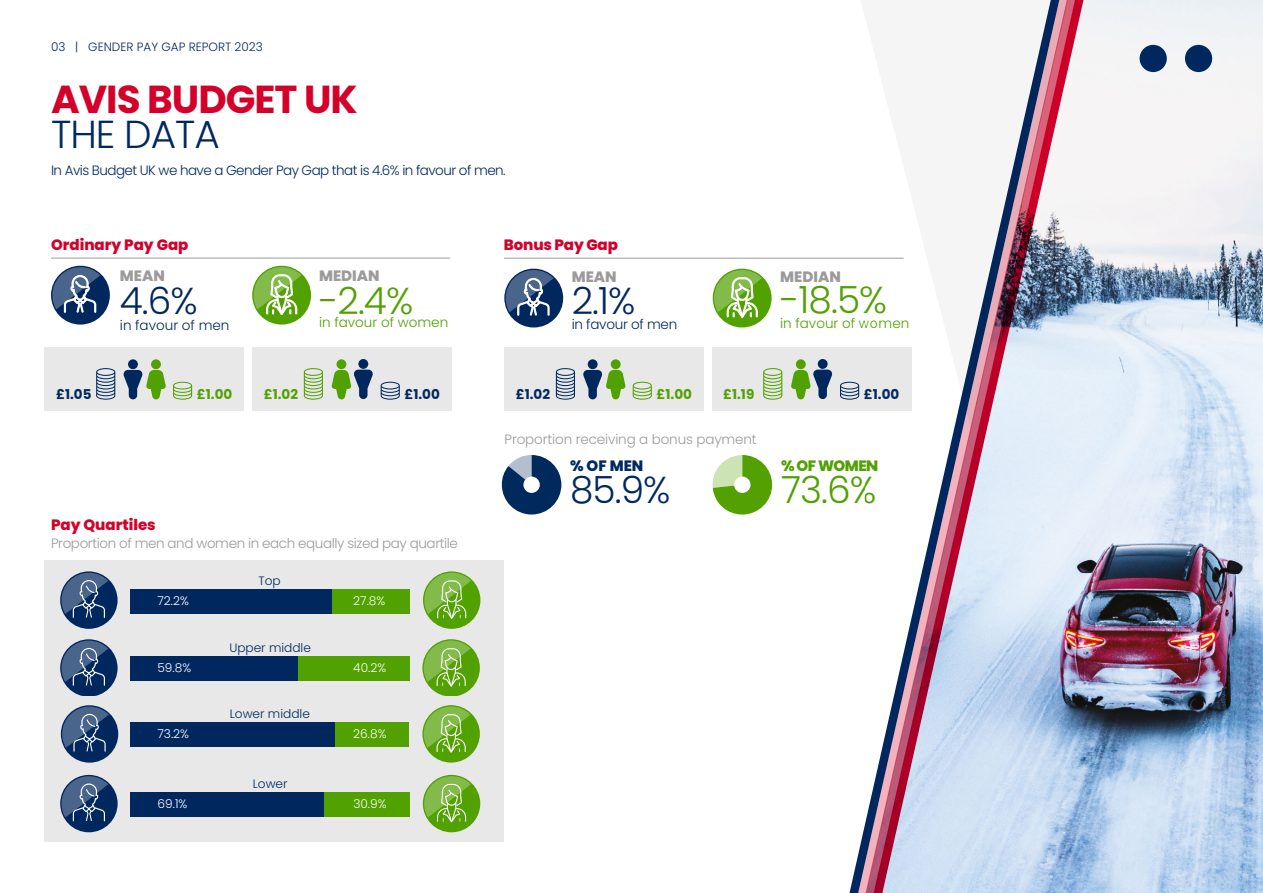
<style>
.page{position:relative;width:1263px;height:893px;background:#fff}
.page>*{position:absolute;margin:0;border:0;box-sizing:border-box;transform-origin:0 0}
.t1{font:700 39px "Poppins";letter-spacing:-.025em;color:#d4002a}
.t2{font:300 39px "Poppins";letter-spacing:-.025em;color:#00285f}
.t3{font:300 37.5px "Poppins";color:#51a101}
.t4{font:300 37.5px "Poppins";color:#00285f}
.t5{font:800 15px "Poppins";color:#d4002a}
.t6{font:800 15px "Poppins";color:#9c9b9b}
.t7{font:800 15px "Poppins";letter-spacing:-.035em;color:#51a101}
.t8{font:800 15px "Poppins";color:#00285f}
.t9{font:300 13.5px "Poppins";letter-spacing:-.04em;color:#00285f}
.t10{font:300 13.5px "Poppins";letter-spacing:-.03em;color:#9c9b9b}
.t11{font:300 13.5px "Poppins";letter-spacing:-.01em;color:#9c9b9b}
.t12{font:300 13.5px "Poppins";color:#51a101}
.t13{font:700 13.5px "Poppins";color:#00285f}
.t14{font:700 13.5px "Poppins";color:#51a101}
.t15{font:300 13.5px "Poppins";letter-spacing:-.02em;color:#00285f}
.t16{font:300 13.5px "Poppins";color:#00285f}
.t17{font:300 12.15px "Poppins";color:#fff}
.t18{font:300 12.15px "Poppins";color:#00285f}
.t19{font:300 12px "Poppins";color:#00285f}
</style>
<div class="page">
<div style="left:45px;top:560px;width:459px;height:282px;background:#e8e8e8"></div>
<div style="left:504px;top:269px;width:59px;height:58px;background:#00285f;border-radius:50%"></div>
<svg style="left:506px;top:270px;width:48px;height:46px"></svg>
<img style="left:1083px;top:0;width:180px;height:893px">
<hr style="left:51px;top:258px;width:399px;height:1px;background:#9c9b9b">
<hr style="left:504px;top:258px;width:400px;height:1px;background:#9c9b9b">
<div style="left:252px;top:266px;width:59px;height:59px;background:#51a101;border-radius:50%"></div>
<svg style="left:254px;top:267px;width:47px;height:48px"></svg>
<div style="left:713px;top:269px;width:58px;height:58px;background:#51a101;border-radius:50%"></div>
<svg style="left:714px;top:270px;width:48px;height:48px"></svg>
<div style="left:51px;top:266px;width:59px;height:59px;background:#00285f;border-radius:50%"></div>
<svg style="left:52px;top:267px;width:48px;height:46px"></svg>
<div style="left:1185px;top:45px;width:27px;height:27px;background:#00285f;border-radius:50%"></div>
<div style="left:1139px;top:45px;width:28px;height:27px;background:#00285f;border-radius:50%"></div>
<svg style="left:712px;top:455px;width:60px;height:59px"></svg>
<svg style="left:502px;top:455px;width:59px;height:59px"></svg>
<svg style="left:866px;top:257px;width:8px;height:636px"></svg>
<svg style="left:874px;top:0;width:209px;height:893px"></svg>
<div style="left:323px;top:792px;width:87px;height:25px;background:#51a101"></div>
<div style="left:130px;top:792px;width:193px;height:25px;background:#00285f"></div>
<div style="left:60px;top:775px;width:58px;height:57px;background:#00285f;border-radius:50%"></div>
<svg style="left:62px;top:776px;width:46px;height:45px"></svg>
<div style="left:423px;top:775px;width:57px;height:57px;background:#51a101;border-radius:50%"></div>
<svg style="left:424px;top:776px;width:47px;height:46px"></svg>
<div style="left:61px;top:705px;width:57px;height:58px;background:#00285f;border-radius:50%"></div>
<svg style="left:62px;top:707px;width:47px;height:45px"></svg>
<div style="left:422px;top:705px;width:58px;height:58px;background:#51a101;border-radius:50%"></div>
<svg style="left:424px;top:706px;width:46px;height:46px"></svg>
<div style="left:334px;top:722px;width:75px;height:24px;background:#51a101"></div>
<div style="left:130px;top:722px;width:204px;height:24px;background:#00285f"></div>
<div style="left:297px;top:656px;width:112px;height:25px;background:#51a101"></div>
<div style="left:130px;top:656px;width:167px;height:25px;background:#00285f"></div>
<div style="left:60px;top:639px;width:58px;height:57px;background:#00285f;border-radius:50%"></div>
<svg style="left:61px;top:641px;width:47px;height:45px"></svg>
<div style="left:422px;top:639px;width:58px;height:57px;background:#51a101;border-radius:50%"></div>
<svg style="left:424px;top:641px;width:46px;height:45px"></svg>
<div style="left:332px;top:589px;width:78px;height:25px;background:#51a101"></div>
<div style="left:130px;top:589px;width:202px;height:25px;background:#00285f"></div>
<div style="left:60px;top:571px;width:58px;height:58px;background:#00285f;border-radius:50%"></div>
<svg style="left:61px;top:573px;width:47px;height:45px"></svg>
<div style="left:423px;top:571px;width:57px;height:58px;background:#51a101;border-radius:50%"></div>
<svg style="left:424px;top:573px;width:47px;height:46px"></svg>
<div style="left:45px;top:347px;width:199px;height:64px;background:#e8e8e8"></div>
<svg style="left:173px;top:382px;width:19px;height:18px"></svg>
<div style="left:151px;top:359px;width:10px;height:10px;background:#51a101;border-radius:50%"></div>
<div style="left:128px;top:359px;width:10px;height:10px;background:#00285f;border-radius:50%"></div>
<svg style="left:123px;top:370px;width:43px;height:29px"></svg>
<svg style="left:96px;top:368px;width:19px;height:32px"></svg>
<div style="left:504px;top:347px;width:200px;height:64px;background:#e8e8e8"></div>
<svg style="left:633px;top:382px;width:19px;height:18px"></svg>
<div style="left:611px;top:359px;width:10px;height:10px;background:#51a101;border-radius:50%"></div>
<div style="left:588px;top:359px;width:10px;height:10px;background:#00285f;border-radius:50%"></div>
<svg style="left:583px;top:370px;width:42px;height:29px"></svg>
<svg style="left:556px;top:368px;width:19px;height:32px"></svg>
<div style="left:252px;top:347px;width:200px;height:64px;background:#e8e8e8"></div>
<svg style="left:381px;top:382px;width:19px;height:18px"></svg>
<div style="left:336px;top:359px;width:10px;height:10px;background:#51a101;border-radius:50%"></div>
<div style="left:358px;top:359px;width:10px;height:10px;background:#00285f;border-radius:50%"></div>
<svg style="left:332px;top:370px;width:41px;height:29px"></svg>
<svg style="left:304px;top:368px;width:19px;height:32px"></svg>
<div style="left:712px;top:347px;width:199px;height:64px;background:#e8e8e8"></div>
<svg style="left:840px;top:382px;width:19px;height:18px"></svg>
<div style="left:796px;top:359px;width:10px;height:10px;background:#51a101;border-radius:50%"></div>
<div style="left:818px;top:359px;width:10px;height:10px;background:#00285f;border-radius:50%"></div>
<svg style="left:791px;top:370px;width:41px;height:29px"></svg>
<svg style="left:763px;top:368px;width:19px;height:32px"></svg>
<p class="t19" style="left:51px;top:40px;width:213px">03 | GENDER PAY GAP REPORT 2023</p>
<h1 class="t1" style="left:51px;top:77px;width:308px">AVIS BUDGET UK</h1>
<h1 class="t2" style="left:51px;top:112px;width:170px">THE DATA</h1>
<p class="t9" style="left:51px;top:162px;width:456px">In Avis Budget UK we have a Gender Pay Gap that is 4.6% in favour of men.</p>
<p class="t5" style="left:51px;top:236px;width:139px">Ordinary Pay Gap</p>
<p class="t5" style="left:504px;top:236px;width:115px">Bonus Pay Gap</p>
<p class="t6" style="left:120px;top:268px;width:47px">MEAN</p>
<h2 class="t4" style="left:120px;top:280px;width:79px">4.6%</h2>
<p class="t16" style="left:120px;top:317px;width:111px">in favour of men</p>
<p class="t6" style="left:319px;top:268px;width:62px">MEDIAN</p>
<h2 class="t3" style="left:319px;top:279px;width:96px">-2.4%</h2>
<p class="t12" style="left:319px;top:315px;width:131px">in favour of women</p>
<p class="t6" style="left:572px;top:268px;width:47px">MEAN</p>
<h2 class="t4" style="left:572px;top:279px;width:65px">2.1%</h2>
<p class="t15" style="left:572px;top:316px;width:107px">in favour of men</p>
<p class="t6" style="left:780px;top:268px;width:62px">MEDIAN</p>
<h2 class="t3" style="left:780px;top:278px;width:108px">-18.5%</h2>
<p class="t12" style="left:780px;top:315px;width:131px">in favour of women</p>
<p class="t13" style="left:56px;top:386px;width:37px">£1.05</p>
<p class="t14" style="left:197px;top:386px;width:37px">£1.00</p>
<p class="t14" style="left:264px;top:386px;width:36px">£1.02</p>
<p class="t13" style="left:404px;top:386px;width:37px">£1.00</p>
<p class="t13" style="left:516px;top:386px;width:36px">£1.02</p>
<p class="t14" style="left:656px;top:386px;width:37px">£1.00</p>
<p class="t14" style="left:723px;top:386px;width:33px">£1.19</p>
<p class="t13" style="left:864px;top:386px;width:37px">£1.00</p>
<p class="t5" style="left:51px;top:516px;width:106px">Pay Quartiles</p>
<p class="t10" style="left:51px;top:535px;width:408px">Proportion of men and women in each equally sized pay quartile</p>
<p class="t18" style="left:258px;top:574px;width:24px">Top</p>
<p class="t17" style="left:157px;top:594px;width:33px">72.2%</p>
<p class="t17" style="left:353px;top:594px;width:34px">27.8%</p>
<p class="t18" style="left:229px;top:641px;width:83px">Upper middle</p>
<p class="t17" style="left:157px;top:661px;width:35px">59.8%</p>
<p class="t17" style="left:353px;top:661px;width:34px">40.2%</p>
<p class="t18" style="left:230px;top:707px;width:82px">Lower middle</p>
<p class="t17" style="left:157px;top:727px;width:33px">73.2%</p>
<p class="t17" style="left:353px;top:727px;width:35px">26.8%</p>
<p class="t18" style="left:253px;top:776px;width:36px">Lower</p>
<p class="t17" style="left:158px;top:797px;width:31px">69.1%</p>
<p class="t17" style="left:353px;top:797px;width:35px">30.9%</p>
<p class="t11" style="left:504px;top:431px;width:254px">Proportion receiving a bonus payment</p>
<p class="t8" style="left:570px;top:457px;width:75px">% OF MEN</p>
<h2 class="t4" style="left:570px;top:468px;width:102px">85.9%</h2>
<p class="t7" style="left:781px;top:457px;width:98px">% OF WOMEN</p>
<h2 class="t3" style="left:781px;top:468px;width:97px">73.6%</h2>
</div>
